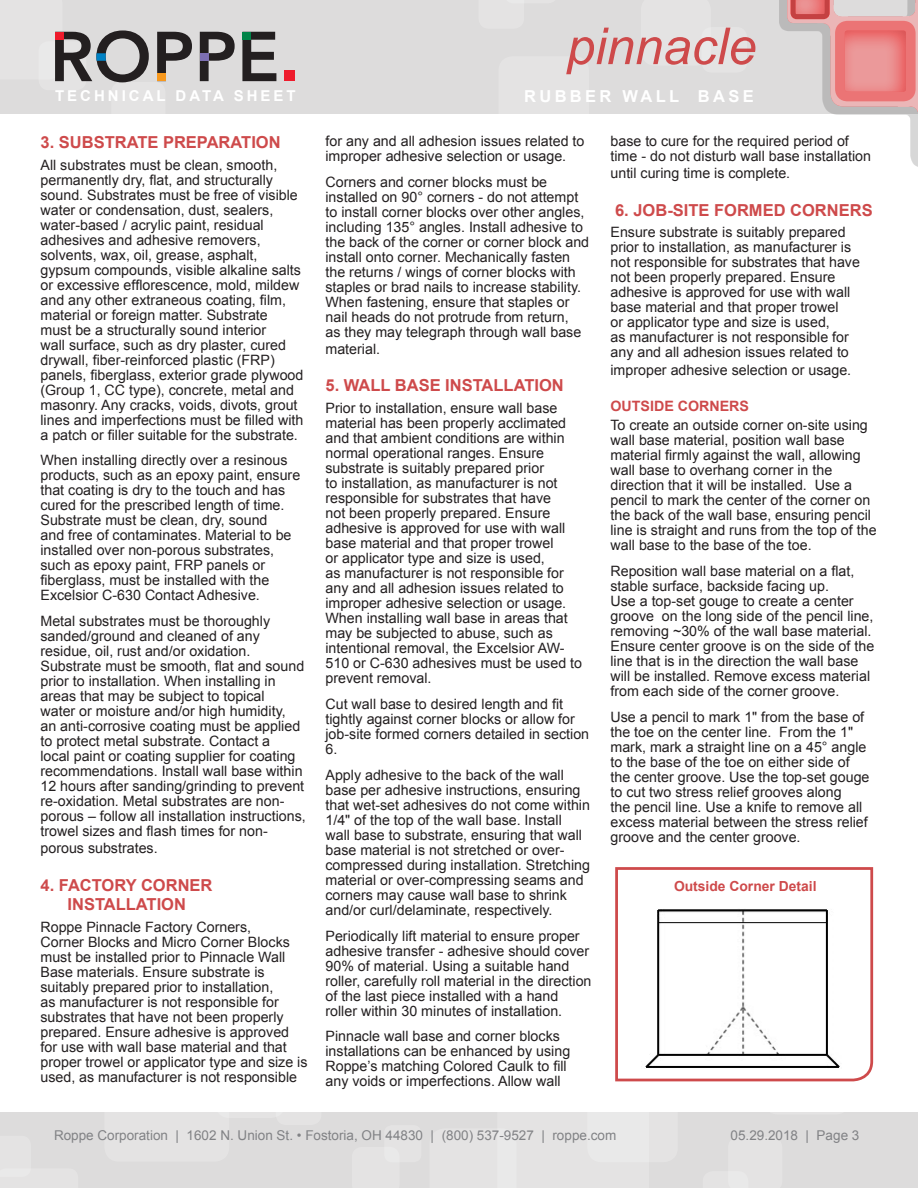
<style>
.page{position:relative;width:918px;height:1188px;background:#dddcdc}
.page>*{position:absolute;margin:0;border:0;box-sizing:border-box;transform-origin:0 0}
.t1{font:italic 51px "Arial";color:#ce4a4b}
.ROPP_Text_Subhead{font:700 16.5px/19.8px "Arial";color:#ce4a4b;text-align:center}
.t2{font:700 16.5px "Arial";letter-spacing:.2em;color:#fff}
.t3{font:700 15px "Arial";letter-spacing:.2em;color:#fff}
.ROPP_BodyText{font:14.25px/15px "Arial";color:#231f20}
.ROPP_Text_Subhead2{font:700 14.25px "Arial";color:#ce4a4b}
.t4{font:700 13.8px "Arial";color:#ce4a4b}
.t5{font:13.5px "Arial";color:#818285}
</style>
<div class="page">
<div style="left:587px;top:1075px;width:91px;height:87px;background:#e9e9e9;border-radius:14px"></div>
<div style="left:499px;top:56px;width:90px;height:87px;background:#e4e3e3;border-radius:14px"></div>
<div style="left:111px;top:82px;width:54px;height:54px;background:#e4e3e3;border-radius:10px"></div>
<svg style="left:507px;top:0;width:17px;height:3px"></svg>
<div style="left:39px;top:41px;width:47px;height:49px;background:#e4e3e3;border-radius:10px"></div>
<div style="left:702px;top:27px;width:45px;height:46px;background:#e4e3e3;border-radius:10px"></div>
<div style="left:104px;top:1037px;width:125px;height:125px;background:#e4e3e3;border-radius:14px"></div>
<svg style="left:497px;top:1128px;width:101px;height:60px"></svg>
<div style="left:215px;top:1048px;width:70px;height:70px;background:#e4e3e3;border-radius:14px"></div>
<div style="left:276px;top:1079px;width:45px;height:46px;background:#e4e3e3;border-radius:10px"></div>
<div style="left:384px;top:1125px;width:37px;height:37px;background:#e4e3e3;border-radius:8px"></div>
<svg style="left:728px;top:1171px;width:20px;height:17px"></svg>
<svg style="left:0;top:1169px;width:31px;height:8px"></svg>
<div style="left:0;top:114px;width:918px;height:998px;background:#fff"></div>
<svg style="left:157px;top:32px;width:35px;height:42px"></svg>
<div style="left:157px;top:74px;width:9px;height:7px;background:#f7981d"></div>
<svg style="left:200px;top:32px;width:35px;height:49px"></svg>
<div style="left:200px;top:53px;width:9px;height:8px;background:#7d70b3"></div>
<svg style="left:242px;top:32px;width:34px;height:49px"></svg>
<div style="left:242px;top:32px;width:9px;height:8px;background:#008348"></div>
<div style="left:284px;top:70px;width:11px;height:11px;background:#ee1b2c"></div>
<svg style="left:39px;top:30px;width:110px;height:52px"></svg>
<div style="left:779px;top:0;width:139px;height:167px;background:#231f20;opacity:.3"></div>
<svg style="left:787px;top:0;width:131px;height:159px"></svg>
<div style="left:794px;top:0;width:31px;height:16px;background:#231f20;opacity:.5"></div>
<svg style="left:615px;top:867px;width:259px;height:215px"></svg>
<img style="left:642px;top:900px;width:201px;height:173px">
<p class="t3" style="left:55px;top:85px;width:242px">TECHNICAL DATA SHEET</p>
<p class="ROPP_Text_Subhead" style="left:40px;top:132px;width:242px">3. SUBSTRATE PREPARATION</p>
<p class="ROPP_BodyText" style="left:40px;top:157px;width:264px">All substrates must be clean, smooth, permanently dry, flat, and structurally sound. Substrates must be free of visible water or condensation, dust, sealers, water-based / acrylic paint, residual adhesives and adhesive removers, solvents, wax, oil, grease, asphalt, gypsum compounds, visible alkaline salts or excessive efflorescence, mold, mildew and any other extraneous coating, film, material or foreign matter. Substrate<br>must be a structurally sound interior<br>wall surface, such as dry plaster, cured drywall, fiber-reinforced plastic (FRP) panels, fiberglass, exterior grade plywood (Group 1, CC type), concrete, metal and masonry. Any cracks, voids, divots, grout lines and imperfections must be filled with a patch or filler suitable for the substrate.</p>
<p class="ROPP_BodyText" style="left:40px;top:453px;width:261px">When installing directly over a resinous products, such as an epoxy paint, ensure that coating is dry to the touch and has cured for the prescribed length of time.<br>Substrate must be clean, dry, sound<br>and free of contaminates. Material to be installed over non-porous substrates, such as epoxy paint, FRP panels or fiberglass, must be installed with the Excelsior C-630 Contact Adhesive.</p>
<p class="ROPP_BodyText" style="left:40px;top:614px;width:267px">Metal substrates must be thoroughly sanded/ground and cleaned of any residue, oil, rust and/or oxidation.<br>Substrate must be smooth, flat and sound prior to installation. When installing in areas that may be subject to topical<br>water or moisture and/or high humidity,<br>an anti-corrosive coating must be applied to protect metal substrate. Contact a<br>local paint or coating supplier for coating recommendations. Install wall base within 12 hours after sanding/grinding to prevent re-oxidation. Metal substrates are non&shy;porous – follow all installation instructions, trowel sizes and flash times for non-</p>
<p class="ROPP_BodyText" style="left:40px;top:841px;width:119px">porous substrates.</p>
<p class="ROPP_Text_Subhead" style="left:40px;top:875px;width:174px">4. FACTORY CORNER<br>INSTALLATION</p>
<p class="ROPP_BodyText" style="left:40px;top:920px;width:268px">Roppe Pinnacle Factory Corners,<br>Corner Blocks and Micro Corner Blocks must be installed prior to Pinnacle Wall Base materials. Ensure substrate is suitably prepared prior to installation,<br>as manufacturer is not responsible for substrates that have not been properly prepared. Ensure adhesive is approved for use with wall base material and that proper trowel or applicator type and size is used, as manufacturer is not responsible</p>
<p class="t1" style="left:567px;top:13px;width:191px">pinnacle</p>
<p class="t2" style="left:524px;top:85px;width:231px">RUBBER WALL BASE</p>
<p class="ROPP_BodyText" style="left:326px;top:134px;width:261px">for any and all adhesion issues related to improper adhesive selection or usage.</p>
<p class="ROPP_BodyText" style="left:326px;top:174px;width:265px">Corners and corner blocks must be installed on 90° corners - do not attempt to install corner blocks over other angles, including 135° angles. Install adhesive to the back of the corner or corner block and install onto corner. Mechanically fasten the returns / wings of corner blocks with staples or brad nails to increase stability.<br>When fastening, ensure that staples or nail heads do not protrude from return,<br>as they may telegraph through wall base</p>
<p class="ROPP_BodyText" style="left:326px;top:342px;width:56px">material.</p>
<p class="ROPP_Text_Subhead" style="left:326px;top:376px;width:240px">5. WALL BASE INSTALLATION</p>
<p class="ROPP_BodyText" style="left:326px;top:401px;width:258px">Prior to installation, ensure wall base material has been properly acclimated and that ambient conditions are within normal operational ranges. Ensure substrate is suitably prepared prior<br>to installation, as manufacturer is not responsible for substrates that have<br>not been properly prepared. Ensure adhesive is approved for use with wall base material and that proper trowel<br>or applicator type and size is used,<br>as manufacturer is not responsible for any and all adhesion issues related to improper adhesive selection or usage.<br>When installing wall base in areas that may be subjected to abuse, such as intentional removal, the Excelsior AW-510 or C-630 adhesives must be used to prevent removal.</p>
<p class="ROPP_BodyText" style="left:326px;top:696px;width:265px">Cut wall base to desired length and fit tightly against corner blocks or allow for job-site formed corners detailed in section<br>6.</p>
<p class="ROPP_BodyText" style="left:326px;top:767px;width:266px">Apply adhesive to the back of the wall base per adhesive instructions, ensuring that wet-set adhesives do not come within 1/4" of the top of the wall base. Install<br>wall base to substrate, ensuring that wall base material is not stretched or over&shy;compressed during installation. Stretching material or over-compressing seams and corners may cause wall base to shrink and/or curl/delaminate, respectively.</p>
<p class="ROPP_BodyText" style="left:326px;top:928px;width:268px">Periodically lift material to ensure proper adhesive transfer - adhesive should cover 90% of material. Using a suitable hand roller, carefully roll material in the direction of the last piece installed with a hand roller within 30 minutes of installation.</p>
<p class="ROPP_BodyText" style="left:326px;top:1029px;width:246px">Pinnacle wall base and corner blocks installations can be enhanced by using Roppe’s matching Colored Caulk to fill any voids or imperfections. Allow wall</p>
<p class="ROPP_BodyText" style="left:610px;top:134px;width:262px">base to cure for the required period of time - do not disturb wall base installation</p>
<p class="ROPP_BodyText" style="left:610px;top:166px;width:181px">until curing time is complete.</p>
<p class="ROPP_Text_Subhead" style="left:615px;top:200px;width:259px">6. JOB-SITE FORMED CORNERS</p>
<p class="ROPP_BodyText" style="left:610px;top:225px;width:251px">Ensure substrate is suitably prepared prior to installation, as manufacturer is not responsible for substrates that have not been properly prepared. Ensure adhesive is approved for use with wall base material and that proper trowel<br>or applicator type and size is used,<br>as manufacturer is not responsible for any and all adhesion issues related to</p>
<p class="ROPP_BodyText" style="left:610px;top:362px;width:242px">improper adhesive selection or usage.</p>
<p class="ROPP_Text_Subhead2" style="left:610px;top:396px;width:140px">OUTSIDE CORNERS</p>
<p class="ROPP_BodyText" style="left:610px;top:418px;width:268px">To create an outside corner on-site using wall base material, position wall base material firmly against the wall, allowing wall base to overhang corner in the direction that it will be installed. Use a pencil to mark the center of the corner on the back of the wall base, ensuring pencil line is straight and runs from the top of the wall base to the base of the toe.</p>
<p class="ROPP_BodyText" style="left:610px;top:564px;width:265px">Reposition wall base material on a flat, stable surface, backside facing up.<br>Use a top-set gouge to create a center groove on the long side of the pencil line, removing ~30% of the wall base material.<br>Ensure center groove is on the side of the line that is in the direction the wall base will be installed. Remove excess material from each side of the corner groove.</p>
<p class="ROPP_BodyText" style="left:610px;top:709px;width:261px">Use a pencil to mark 1" from the base of the toe on the center line. From the 1" mark, mark a straight line on a 45° angle to the base of the toe on either side of the center groove. Use the top-set gouge to cut two stress relief grooves along<br>the pencil line. Use a knife to remove all excess material between the stress relief groove and the center groove.</p>
<p class="t4" style="left:674px;top:877px;width:144px">Outside Corner Detail</p>
<p class="t5" style="left:54px;top:1126px;width:564px">Roppe Corporation | 1602 N. Union St. • Fostoria, OH 44830 | (800) 537-9527 | roppe.com</p>
<p class="t5" style="left:731px;top:1126px;width:130px">05.29.2018 | Page 3</p>
</div>
